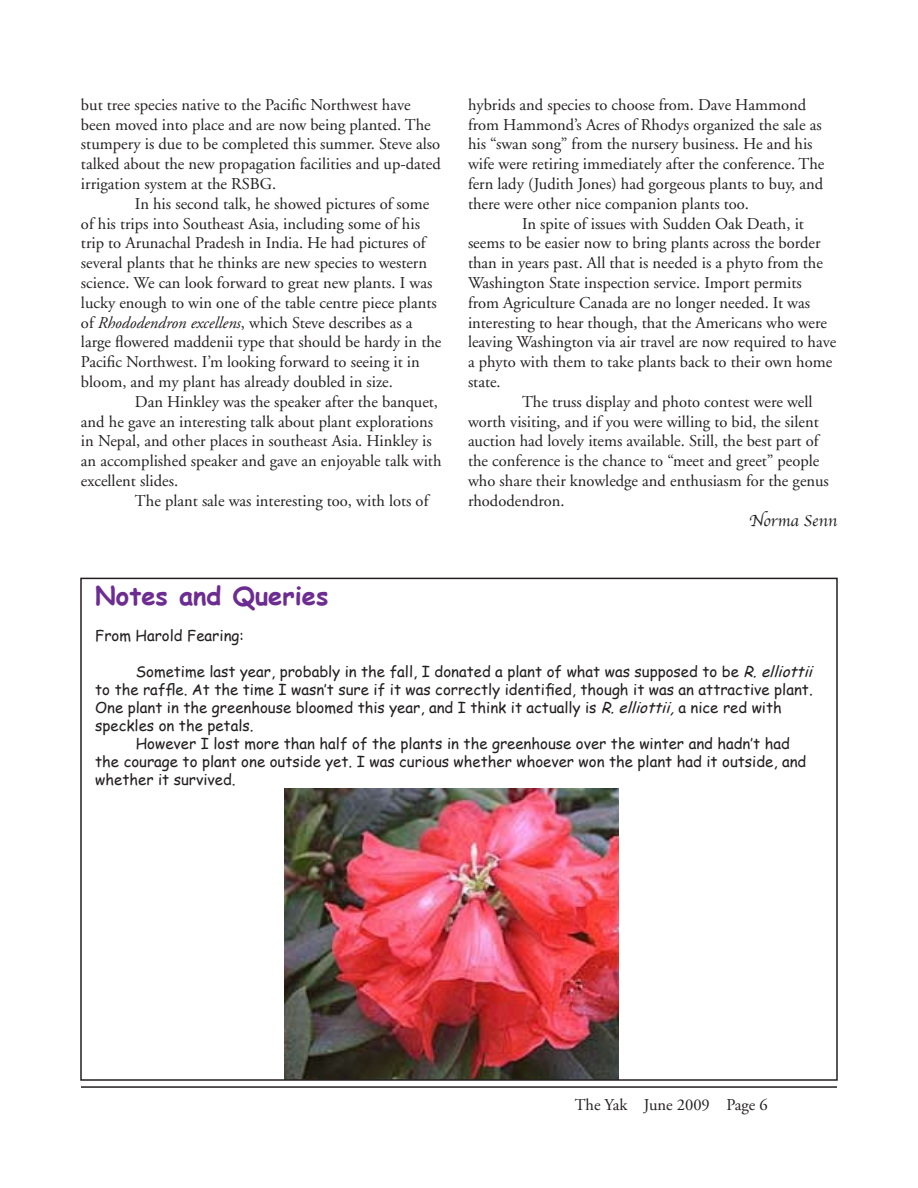
<style>
.page{position:relative;width:918px;height:1188px;background:#fff}
.page>*{position:absolute;margin:0;border:0;box-sizing:border-box;transform-origin:0 0}
.t1{font:700 25.5px "Comic Sans MS";color:#6c2c91}
.t2{font:16.5px/19.8px "Adobe Garamond";color:#231f20}
.t3{font:16.5px "Apple Chancery";color:#231f20}
.t4{font:15px "Comic Sans MS";color:#231f20}
.s1{font-style:italic}
</style>
<div class="page">
<hr style="left:81px;top:1086px;width:756px;height:2px;background:#231f20">
<img style="left:285px;top:788px;width:334px;height:290px">
<p class="t2" style="left:81px;top:95px;width:361px">but tree species native to the Pacific Northwest have been moved into place and are now being planted. The stumpery is due to be completed this summer. Steve also talked about the new propagation facilities and up-dated irrigation system at the RSBG.</p>
<p class="t2" style="left:81px;top:194px;width:362px;text-indent:54px">In his second talk, he showed pictures of some of his trips into Southeast Asia, including some of his trip to Arunachal Pradesh in India. He had pictures of several plants that he thinks are new species to western science. We can look forward to great new plants. I was lucky enough to win one of the table centre piece plants of <span class="s1">Rhododendron excellens</span>, which Steve describes as a large flowered maddenii type that should be hardy in the Pacific Northwest. I’m looking forward to seeing it in bloom, and my plant has already doubled in size.</p>
<p class="t2" style="left:81px;top:392px;width:362px;text-indent:54px">Dan Hinkley was the speaker after the banquet, and he gave an interesting talk about plant explorations in Nepal, and other places in southeast Asia. Hinkley is an accomplished speaker and gave an enjoyable talk with excellent slides.</p>
<p class="t2" style="left:135px;top:491px;width:295px">The plant sale was interesting too, with lots of</p>
<p class="t2" style="left:468px;top:95px;width:358px">hybrids and species to choose from. Dave Hammond from Hammond’s Acres of Rhodys organized the sale as his “swan song” from the nursery business. He and his wife were retiring immediately after the conference. The fern lady (Judith Jones) had gorgeous plants to buy, and there were other nice companion plants too.</p>
<p class="t2" style="left:468px;top:214px;width:370px;text-indent:54px">In spite of issues with Sudden Oak Death, it seems to be easier now to bring plants across the border than in years past. All that is needed is a phyto from the Washington State inspection service. Import permits from Agriculture Canada are no longer needed. It was interesting to hear though, that the Americans who were leaving Washington via air travel are now required to have a phyto with them to take plants back to their own home state.</p>
<p class="t2" style="left:468px;top:392px;width:362px;text-indent:54px">The truss display and photo contest were well worth visiting, and if you were willing to bid, the silent auction had lovely items available. Still, the best part of the conference is the chance to “meet and greet” people who share their knowledge and enthusiasm for the genus rhododendron.</p>
<p class="t3" style="left:749px;top:507px;width:89px">Norma Senn</p>
<h1 class="t1" style="left:95px;top:577px;width:235px">Notes and Queries</h1>
<p class="t4" style="left:95px;top:624px;width:150px">From Harold Fearing:</p>
<p class="t4" style="left:136px;top:660px;width:684px">Sometime last year, probably in the fall, I donated a plant of what was supposed to be <span class="s1">R.elliottii</span></p>
<p class="t4" style="left:95px;top:678px;width:719px">to the raffle. At the time I wasn’t sure if it was correctly identified, though it was an attractive plant.</p>
<p class="t4" style="left:95px;top:696px;width:688px">One plant in the greenhouse bloomed this year, and I think it actually is <span class="s1">R.elliottii,</span>a nice red with</p>
<p class="t4" style="left:95px;top:714px;width:160px">speckles on the petals.</p>
<p class="t4" style="left:136px;top:732px;width:656px">However I lost more than half of the plants in the greenhouse over the winter and hadn’t had</p>
<p class="t4" style="left:95px;top:750px;width:713px">the courage to plant one outside yet. I was curious whether whoever won the plant had it outside, and</p>
<p class="t4" style="left:95px;top:768px;width:142px">whether it survived.</p>
<p class="t2" style="left:575px;top:1095px;width:194px">The Yak June 2009 Page 6</p>
</div>
